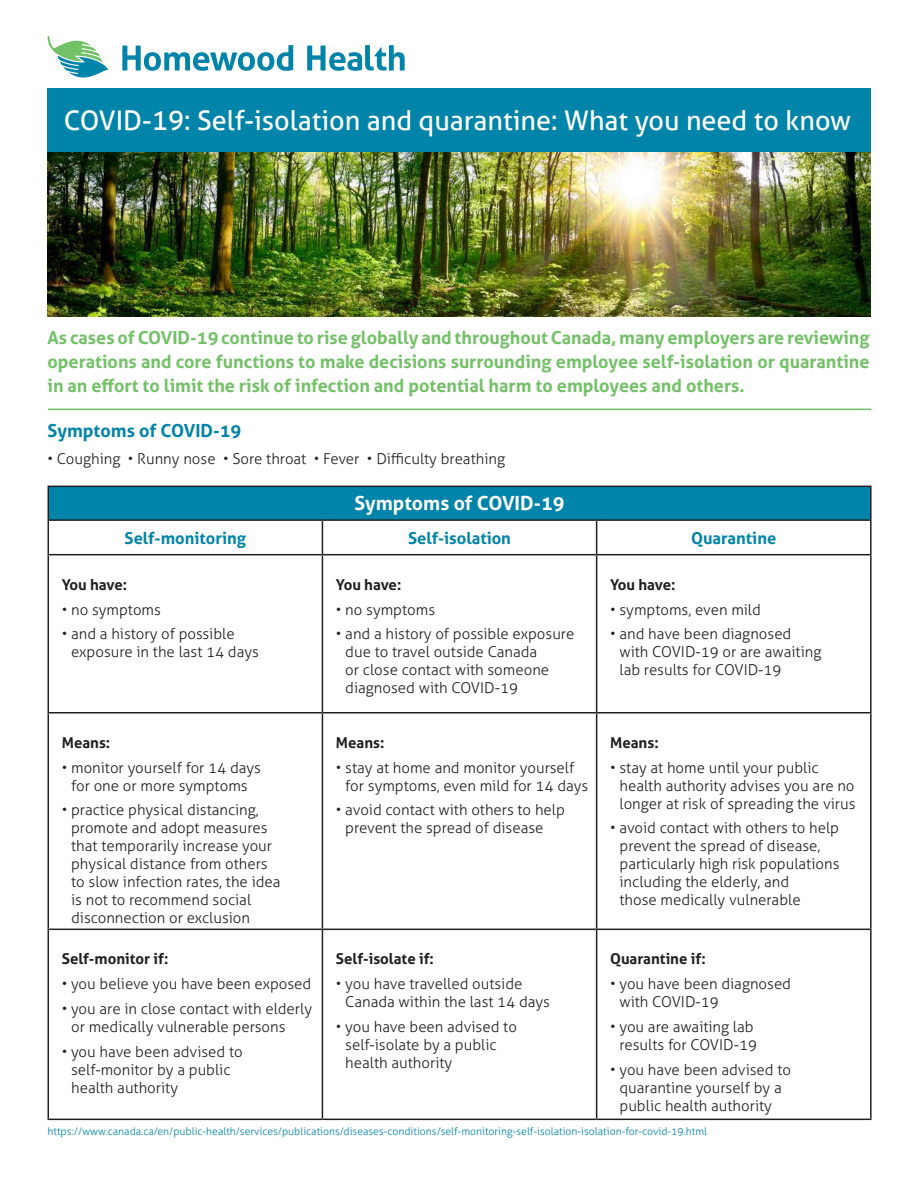
<style>
.page{position:relative;width:918px;height:1188px;background:#fff}
.page>*{position:absolute;margin:0;border:0;box-sizing:border-box;transform-origin:0 0}
.t1{font:27px "Aller";color:#fff}
.t2{font:700 19.5px "Aller";color:#fff}
.t3{font:700 18px/24px "Aller";color:#73c167;text-align:justify}
.t4{font:700 18px "Aller";color:#0084a9}
.t5{font:700 16.5px "Aller";color:#0084a9}
.t6{font:300 15px/18px "Aller";color:#221f1f}
.t7{font:700 15px "Aller";color:#221f1f}
.t8{font:300 10.5px "Aller";color:#0084a9}
</style>
<div class="page">
<hr style="left:48px;top:409px;width:823px;height:1px;background:#73c167">
<div style="left:47px;top:89px;width:824px;height:66px;background:#0084a9"></div>
<svg style="left:48px;top:36px;width:60px;height:42px"></svg>
<svg style="left:122px;top:45px;width:171px;height:26px"></svg>
<svg style="left:307px;top:45px;width:98px;height:26px"></svg>
<div style="left:48px;top:486px;width:823px;height:34px;background:#0084a9"></div>
<hr style="left:48px;top:486px;width:274px;height:1px;background:#221f1f">
<hr style="left:48px;top:487px;width:1px;height:32px;background:#221f1f">
<hr style="left:322px;top:486px;width:275px;height:1px;background:#221f1f">
<hr style="left:597px;top:486px;width:275px;height:1px;background:#221f1f">
<hr style="left:870px;top:487px;width:2px;height:32px;background:#221f1f">
<hr style="left:48px;top:519px;width:274px;height:2px;background:#221f1f">
<hr style="left:48px;top:521px;width:1px;height:33px;background:#221f1f">
<hr style="left:322px;top:519px;width:275px;height:2px;background:#221f1f">
<hr style="left:322px;top:521px;width:1px;height:33px;background:#221f1f">
<hr style="left:597px;top:519px;width:275px;height:2px;background:#221f1f">
<hr style="left:596px;top:521px;width:1px;height:33px;background:#221f1f">
<hr style="left:870px;top:521px;width:2px;height:33px;background:#221f1f">
<hr style="left:48px;top:554px;width:274px;height:1px;background:#221f1f">
<hr style="left:48px;top:555px;width:1px;height:157px;background:#221f1f">
<hr style="left:322px;top:554px;width:275px;height:1px;background:#221f1f">
<hr style="left:322px;top:555px;width:1px;height:157px;background:#221f1f">
<hr style="left:597px;top:554px;width:275px;height:1px;background:#221f1f">
<hr style="left:596px;top:555px;width:1px;height:157px;background:#221f1f">
<hr style="left:870px;top:555px;width:2px;height:157px;background:#221f1f">
<hr style="left:48px;top:712px;width:274px;height:2px;background:#221f1f">
<hr style="left:48px;top:714px;width:1px;height:215px;background:#221f1f">
<hr style="left:322px;top:712px;width:275px;height:2px;background:#221f1f">
<hr style="left:322px;top:714px;width:1px;height:215px;background:#221f1f">
<hr style="left:597px;top:712px;width:275px;height:2px;background:#221f1f">
<hr style="left:596px;top:714px;width:1px;height:215px;background:#221f1f">
<hr style="left:870px;top:714px;width:2px;height:215px;background:#221f1f">
<hr style="left:48px;top:929px;width:274px;height:1px;background:#221f1f">
<hr style="left:48px;top:930px;width:1px;height:189px;background:#221f1f">
<hr style="left:322px;top:929px;width:275px;height:1px;background:#221f1f">
<hr style="left:322px;top:930px;width:1px;height:189px;background:#221f1f">
<hr style="left:597px;top:929px;width:275px;height:1px;background:#221f1f">
<hr style="left:596px;top:930px;width:1px;height:189px;background:#221f1f">
<hr style="left:870px;top:930px;width:2px;height:189px;background:#221f1f">
<hr style="left:48px;top:1119px;width:274px;height:1px;background:#221f1f">
<hr style="left:322px;top:1119px;width:275px;height:1px;background:#221f1f">
<hr style="left:597px;top:1119px;width:275px;height:1px;background:#221f1f">
<img style="left:47px;top:152px;width:824px;height:164px">
<h1 class="t1" style="left:64px;top:109px;width:789px">COVID-19: Self-isolation and quarantine: What you need to know</h1>
<p class="t3" style="left:48px;top:328px;width:824px">As cases of COVID-19 continue to rise globally and throughout Canada, many employers are reviewing operations and core functions to make decisions surrounding employee self-isolation or quarantine in an effort to limit the risk of infection and potential harm to employees and others.</p>
<p class="t4" style="left:48px;top:424px;width:195px">Symptoms of COVID-19</p>
<p class="t6" style="left:48px;top:450px;width:459px">• Coughing • Runny nose • Sore throat • Fever • Difficulty breathing</p>
<h2 class="t2" style="left:355px;top:496px;width:212px">Symptoms of COVID-19</h2>
<p class="t5" style="left:125px;top:531px;width:123px">Self-monitoring</p>
<p class="t5" style="left:408px;top:531px;width:104px">Self-isolation</p>
<p class="t5" style="left:691px;top:531px;width:87px">Quarantine</p>
<p class="t7" style="left:62px;top:579px;width:67px">You have:</p>
<p class="t6" style="left:62px;top:602px;width:101px">• no symptoms</p>
<p class="t6" style="left:71px;top:626px;width:189px;text-indent:-9px">• and a history of possible exposure in the last 14 days</p>
<p class="t7" style="left:336px;top:579px;width:67px">You have:</p>
<p class="t6" style="left:336px;top:602px;width:101px">• no symptoms</p>
<p class="t6" style="left:345px;top:626px;width:230px;text-indent:-9px">• and a history of possible exposure due to travel outside Canada<br>or close contact with someone diagnosed with COVID-19</p>
<p class="t7" style="left:610px;top:579px;width:67px">You have:</p>
<p class="t6" style="left:610px;top:602px;width:152px">• symptoms, even mild</p>
<p class="t6" style="left:620px;top:626px;width:203px;text-indent:-9px">• and have been diagnosed with COVID-19 or are awaiting lab results for COVID-19</p>
<p class="t7" style="left:62px;top:737px;width:50px">Means:</p>
<p class="t6" style="left:62px;top:760px;width:201px;text-align:center">• monitor yourself for 14 days for one or more symptoms</p>
<p class="t6" style="left:71px;top:802px;width:211px;text-indent:-9px">• practice physical distancing, promote and adopt measures that temporarily increase your physical distance from others to slow infection rates, the idea is not to recommend social disconnection or exclusion</p>
<p class="t7" style="left:62px;top:953px;width:108px">Self-monitor if:</p>
<p class="t6" style="left:62px;top:976px;width:251px">• you believe you have been exposed</p>
<p class="t6" style="left:71px;top:1001px;width:242px;text-indent:-9px">• you are in close contact with elderly or medically vulnerable persons</p>
<p class="t6" style="left:71px;top:1044px;width:173px;text-indent:-9px">• you have been advised to self-monitor by a public health authority</p>
<p class="t7" style="left:336px;top:737px;width:50px">Means:</p>
<p class="t6" style="left:345px;top:760px;width:245px;text-indent:-9px">• stay at home and monitor yourself for symptoms, even mild for 14 days</p>
<p class="t6" style="left:345px;top:802px;width:221px;text-indent:-9px">• avoid contact with others to help prevent the spread of disease</p>
<p class="t7" style="left:336px;top:953px;width:100px">Self-isolate if:</p>
<p class="t6" style="left:345px;top:976px;width:206px;text-indent:-9px">• you have travelled outside<br>Canada within the last 14 days</p>
<p class="t6" style="left:345px;top:1019px;width:173px;text-indent:-9px">• you have been advised to self-isolate by a public health authority</p>
<p class="t7" style="left:610px;top:737px;width:50px">Means:</p>
<p class="t6" style="left:620px;top:760px;width:238px;text-indent:-9px">• stay at home until your public health authority advises you are no longer at risk of spreading the virus</p>
<p class="t6" style="left:620px;top:820px;width:221px;text-indent:-9px">• avoid contact with others to help prevent the spread of disease, particularly high risk populations including the elderly, and<br>those medically vulnerable</p>
<p class="t7" style="left:610px;top:953px;width:97px">Quarantine if:</p>
<p class="t6" style="left:620px;top:976px;width:173px;text-indent:-9px">• you have been diagnosed with COVID-19</p>
<p class="t6" style="left:610px;top:1019px;width:148px;text-align:right">• you are awaiting lab results for COVID-19</p>
<p class="t6" style="left:620px;top:1062px;width:173px;text-indent:-9px">• you have been advised to quarantine yourself by a public health authority</p>
<p class="t8" style="left:48px;top:1127px;width:661px">https://www.canada.ca/en/public-health/services/publications/diseases-conditions/self-monitoring-self-isolation-isolation-for-covid-19.html</p>
</div>
